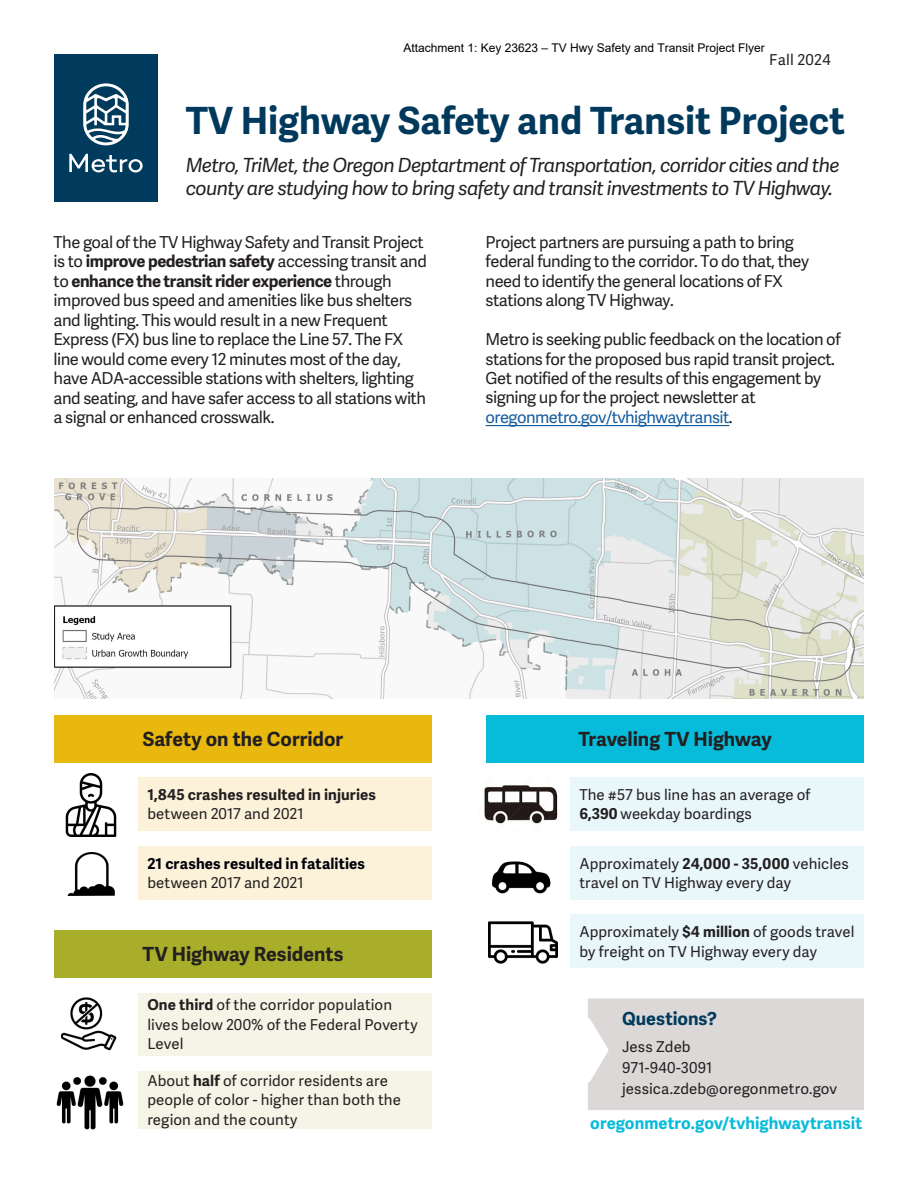
<style>
.page{position:relative;width:918px;height:1188px;background:#fff}
.page>*{position:absolute;margin:0;border:0;box-sizing:border-box;transform-origin:0 0}
.t1{font:700 37.5px "Adelle Sans";color:#00395c}
.Body_text_-_B_Sans{font:italic 19.5px/22.5px "Adelle Sans";letter-spacing:-.035em;color:#231f20}
.Heading_-_A_Sans{font:700 19.5px "Adelle Sans";color:#231f20}
.Heading_-_Callout_blue{font:700 18px "Adelle Sans";color:#003a5d}
.Body_text_-_B_Sans-2{font:16.5px/19.5px "Adelle Sans";letter-spacing:-.03em;color:#231f20}
.Body_text_-_B_Sans-3{font:700 16.5px "Adelle Sans";letter-spacing:.005em;color:#07bbda}
.Body_text_-_B_Sans-4{font:15px/19.5px "Adelle Sans";letter-spacing:.005em;color:#231f20}
.Body_text_-_B_Sans-5{font:700 15px/19.5px "Adelle Sans";letter-spacing:.01em;color:#231f20}
.Body_text_-_B_Sans-6{font:700 15px/19.5px "Adelle Sans";letter-spacing:.01em;color:#00000a}
.Date_Flyer-Poster_18{font:15px "Adelle Sans";letter-spacing:.02em;color:#231f20}
.t2{font:12px "Arial";color:#000}
.s1{color:#175d9e}
.s2{font-weight:700}
.s3{font-weight:400}
.s4{font-weight:400;color:#231f20}
</style>
<div class="page">
<div style="left:54px;top:54px;width:104px;height:148px;background:#003a5d"></div>
<svg style="left:69px;top:154px;width:74px;height:18px"></svg>
<svg style="left:83px;top:83px;width:46px;height:62px"></svg>
<div style="left:139px;top:993px;width:293px;height:62px;background:#f4f5e6"></div>
<div style="left:139px;top:1071px;width:293px;height:57px;background:#f4f5e6"></div>
<div style="left:54px;top:930px;width:378px;height:47px;background:#a8ad2a"></div>
<div style="left:54px;top:715px;width:378px;height:47px;background:#e8b80e"></div>
<div style="left:139px;top:777px;width:293px;height:54px;background:#fbf2d9"></div>
<div style="left:139px;top:846px;width:293px;height:54px;background:#fbf2d9"></div>
<div style="left:571px;top:777px;width:293px;height:54px;background:#e9f7fa"></div>
<div style="left:571px;top:846px;width:293px;height:54px;background:#e9f7fa"></div>
<div style="left:571px;top:914px;width:293px;height:54px;background:#e9f7fa"></div>
<div style="left:588px;top:998px;width:276px;height:112px;background:#dcd8d7"></div>
<div style="left:486px;top:715px;width:378px;height:47px;background:#07bbda"></div>
<img style="left:484px;top:785px;width:74px;height:39px">
<img style="left:491px;top:861px;width:60px;height:33px">
<img style="left:489px;top:921px;width:69px;height:43px">
<img style="left:65px;top:774px;width:52px;height:62px">
<img style="left:61px;top:997px;width:56px;height:54px">
<img style="left:56px;top:1075px;width:68px;height:55px">
<img style="left:67px;top:852px;width:48px;height:44px">
<img style="left:54px;top:479px;width:810px;height:219px">
<hr style="left:486px;top:425px;width:243px;height:1px;background:#175d9e">
<p class="t2" style="left:403px;top:40px;width:363px">Attachment 1: Key 23623 – TV Hwy Safety and Transit Project Flyer</p>
<p class="Date_Flyer-Poster_18" style="left:769px;top:51px;width:63px">Fall 2024</p>
<p class="t1" style="left:186px;top:98px;width:661px">TV Highway Safety and Transit Project</p>
<p class="Body_text_-_B_Sans" style="left:186px;top:155px;width:655px">Metro, TriMet, the Oregon Deptartment of Transportation, corridor cities and the county are studying how to bring safety and transit investments to TV Highway.</p>
<p class="Body_text_-_B_Sans-2" style="left:486px;top:233px;width:325px">Project partners are pursuing a path to bring federal funding to the corridor. To do that, they need to identify the general locations of FX stations along TV Highway.</p>
<p class="Body_text_-_B_Sans-2" style="left:486px;top:330px;width:357px">Metro is seeking public feedback on the location of stations for the proposed bus rapid transit project.<br>Get notified of the results of this engagement by signing up for the project newsletter at <span class="s1">oregonmetro.gov/tvhighwaytransit</span>.</p>
<p class="Body_text_-_B_Sans-2" style="left:54px;top:233px;width:375px">The goal of the TV Highway Safety and Transit Project is to <span class="s2">improve pedestrian safety</span> accessing transit and to <span class="s2">enhance the transit rider experience</span> through improved bus speed and amenities like bus shelters and lighting. This would result in a new Frequent Express (FX) bus line to replace the Line 57. The FX line would come every 12 minutes most of the day, have ADA-accessible stations with shelters, lighting and seating, and have safer access to all stations with a signal or enhanced crosswalk.</p>
<p class="Heading_-_A_Sans" style="left:143px;top:727px;width:202px">Safety on the Corridor</p>
<p class="Body_text_-_B_Sans-5" style="left:147px;top:785px;width:230px">1,845 crashes resulted in injuries <span class="s3">between 2017 and 2021</span></p>
<p class="Body_text_-_B_Sans-6" style="left:147px;top:854px;width:219px">21 crashes resulted in fatalities <span class="s4">between 2017 and 2021</span></p>
<p class="Heading_-_A_Sans" style="left:143px;top:942px;width:202px">TV Highway Residents</p>
<p class="Body_text_-_B_Sans-4" style="left:147px;top:996px;width:272px"><span class="s2">One third</span> of the corridor population lives below 200% of the Federal Poverty<br>Level</p>
<p class="Body_text_-_B_Sans-4" style="left:147px;top:1071px;width:255px">About <span class="s2">half</span> of corridor residents are people of color - higher than both the region and the county</p>
<p class="Heading_-_A_Sans" style="left:578px;top:727px;width:195px">Traveling TV Highway</p>
<p class="Body_text_-_B_Sans-4" style="left:579px;top:785px;width:233px">The #57 bus line has an average of<br><span class="s2">6,390</span> weekday boardings</p>
<p class="Body_text_-_B_Sans-4" style="left:579px;top:854px;width:271px">Approximately <span class="s2">24,000 - 35,000</span> vehicles travel on TV Highway every day</p>
<p class="Body_text_-_B_Sans-4" style="left:579px;top:923px;width:277px">Approximately <span class="s2">$4 million</span> of goods travel by freight on TV Highway every day</p>
<p class="Heading_-_Callout_blue" style="left:622px;top:1007px;width:96px">Questions?</p>
<p class="Body_text_-_B_Sans-4" style="left:622px;top:1037px;width:217px;line-height:21px">Jess Zdeb<br>971-940-3091 jessica.zdeb@oregonmetro.gov</p>
<p class="Body_text_-_B_Sans-3" style="left:590px;top:1113px;width:273px">oregonmetro.gov/tvhighwaytransit</p>
</div>
